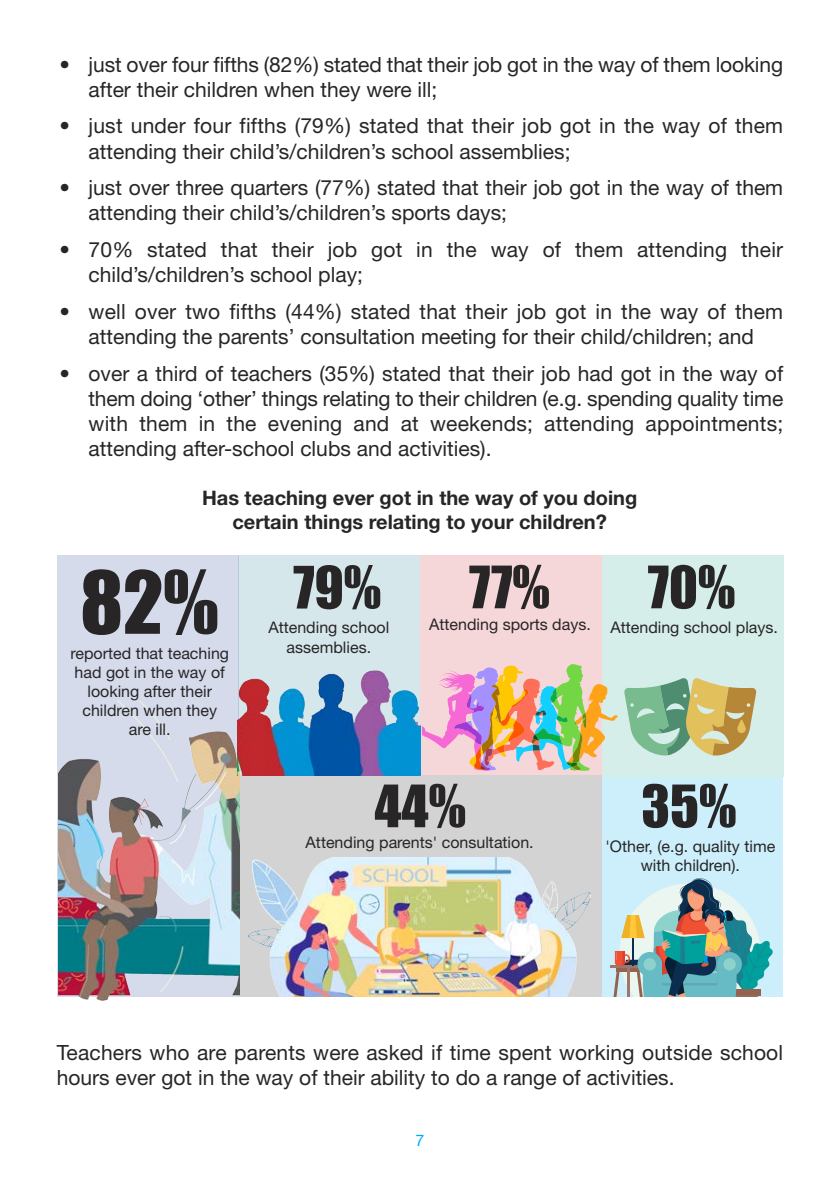
<style>
.page{position:relative;width:840px;height:1191px;background:#fff}
.page>*{position:absolute;margin:0;border:0;box-sizing:border-box;transform-origin:0 0}
.t1{font:80px "Impact";color:#272526}
.t2{font:54px "Impact";color:#272526}
.t3{font:21px/25.2px "Helvetica Neue";color:#272526}
.t4{font:700 20px "Helvetica Neue";color:#272526}
.t5{font:16px/19.2px "Helvetica Neue";color:#272526;text-align:center}
.t6{font:16px "Helvetica Neue";color:#00aded}
</style>
<div class="page">
<div style="left:601px;top:775px;width:181px;height:222px;background:#cceffb"></div>
<div style="left:238px;top:555px;width:182px;height:222px;background:#d6e7ec"></div>
<div style="left:420px;top:555px;width:181px;height:222px;background:#f6d7d9"></div>
<div style="left:601px;top:555px;width:182px;height:222px;background:#d6eee9"></div>
<div style="left:57px;top:555px;width:181px;height:442px;background:#d5dbeb"></div>
<div style="left:238px;top:775px;width:363px;height:222px;background:#d4d3d4"></div>
<img style="left:59px;top:700px;width:181px;height:300px">
<img style="left:237px;top:669px;width:183px;height:106px">
<svg style="left:624px;top:678px;width:131px;height:78px"></svg>
<hr style="left:609px;top:965px;width:37px;height:3px;background:#9d786a">
<svg style="left:613px;top:878px;width:159px;height:118px"></svg>
<svg style="left:422px;top:664px;width:195px;height:107px"></svg>
<img style="left:248px;top:858px;width:342px;height:138px">
<p class="t3" style="left:88px;top:54px;width:695px;text-indent:-29px">• just over four fifths (82%) stated that their job got in the way of them looking after their children when they were ill;</p>
<p class="t3" style="left:88px;top:115px;width:695px;text-indent:-29px">• just under four fifths (79%) stated that their job got in the way of them attending their child’s/children’s school assemblies;</p>
<p class="t3" style="left:88px;top:177px;width:695px;text-indent:-29px">• just over three quarters (77%) stated that their job got in the way of them attending their child’s/children’s sports days;</p>
<p class="t3" style="left:88px;top:239px;width:695px;text-indent:-29px">• 70% stated that their job got in the way of them attending their child’s/children’s school play;</p>
<p class="t3" style="left:59px;top:301px;width:725px;text-align:center">• well over two fifths (44%) stated that their job got in the way of them attending the parents’ consultation meeting for their child/children; and</p>
<p class="t3" style="left:88px;top:362px;width:695px;text-align:justify;text-indent:-29px">• over a third of teachers (35%) stated that their job had got in the way of them doing ‘other’ things relating to their children (e.g. spending quality time with them in the evening and at weekends; attending appointments; attending after-school clubs and activities).</p>
<p class="t4" style="left:202px;top:490px;width:436px">Has teaching ever got in the way of you doing</p>
<p class="t4" style="left:232px;top:514px;width:376px">certain things relating to your children?</p>
<p class="t1" style="left:80px;top:576px;width:140px">82%</p>
<p class="t2" style="left:293px;top:570px;width:89px">79%</p>
<p class="t2" style="left:469px;top:570px;width:82px">77%</p>
<p class="t2" style="left:647px;top:570px;width:89px">70%</p>
<p class="t5" style="left:429px;top:616px;width:163px">Attending sports days.</p>
<p class="t5" style="left:268px;top:619px;width:122px">Attending school</p>
<p class="t5" style="left:286px;top:639px;width:86px">assemblies.</p>
<p class="t5" style="left:610px;top:619px;width:169px">Attending school plays.</p>
<p class="t5" style="left:70px;top:645px;width:160px">reported that teaching had got in the way of looking after their children when they</p>
<p class="t5" style="left:129px;top:721px;width:43px">are ill.</p>
<p class="t2" style="left:374px;top:788px;width:93px">44%</p>
<p class="t5" style="left:305px;top:834px;width:229px">Attending parents' consultation.</p>
<p class="t2" style="left:641px;top:788px;width:97px">35%</p>
<p class="t5" style="left:605px;top:838px;width:171px">'Other, (e.g. quality time with children).</p>
<p class="t3" style="left:57px;top:1041px;width:727px">Teachers who are parents were asked if time spent working outside school hours ever got in the way of their ability to do a range of activities.</p>
<p class="t6" style="left:415px;top:1134px;width:10px">7</p>
</div>
